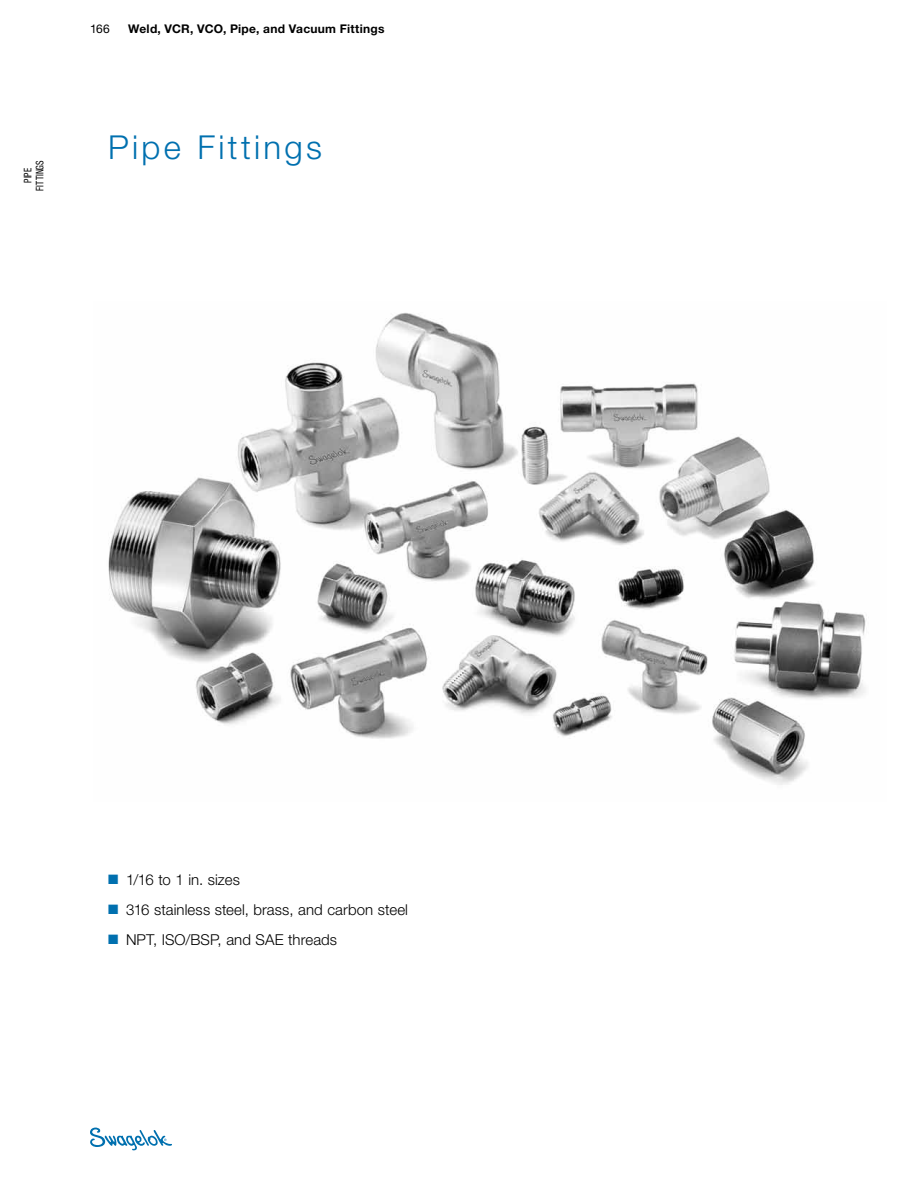
<style>
.page{position:relative;width:918px;height:1188px;background:#fff}
.page>*{position:absolute;margin:0;border:0;box-sizing:border-box;transform-origin:0 0}
.t1{font:300 33px "Helvetica Neue LT Std";letter-spacing:.1em;color:#0070af}
.bullets{font:300 15px "Helvetica Neue LT Std";letter-spacing:.005em;color:#000}
.Page_header{font:700 12px "Helvetica Neue LT Std";letter-spacing:.02em;color:#000}
.Page_header-2{font:12px "Helvetica Neue LT Std";color:#000}
.Tab_text{font:condensed 10.5px/12px "Helvetica Neue LT Std";color:#000;text-align:center;scale:.85 1}
.s1{color:#0070af}
</style>
<div class="page">
<svg style="left:90px;top:1128px;width:82px;height:22px"></svg>
<img style="left:108px;top:312px;width:758px;height:473px">
<p class="Tab_text" style="left:22px;top:191px;width:37px;rotate:-90deg">PIPE<br>FITTINGS</p>
<p class="Page_header-2" style="left:90px;top:22px;width:21px">166</p>
<p class="Page_header" style="left:128px;top:22px;width:258px">Weld, VCR, VCO, Pipe, and Vacuum Fittings</p>
<p class="t1" style="left:108px;top:127px;width:216px">Pipe Fittings</p>
<p class="bullets" style="left:108px;top:871px;width:133px"><span class="s1">■</span> 1/16 to 1 in. sizes</p>
<p class="bullets" style="left:108px;top:901px;width:302px"><span class="s1">■</span> 316 stainless steel, brass, and carbon steel</p>
<p class="bullets" style="left:108px;top:931px;width:231px"><span class="s1">■</span> NPT, ISO/BSP, and SAE threads</p>
</div>
